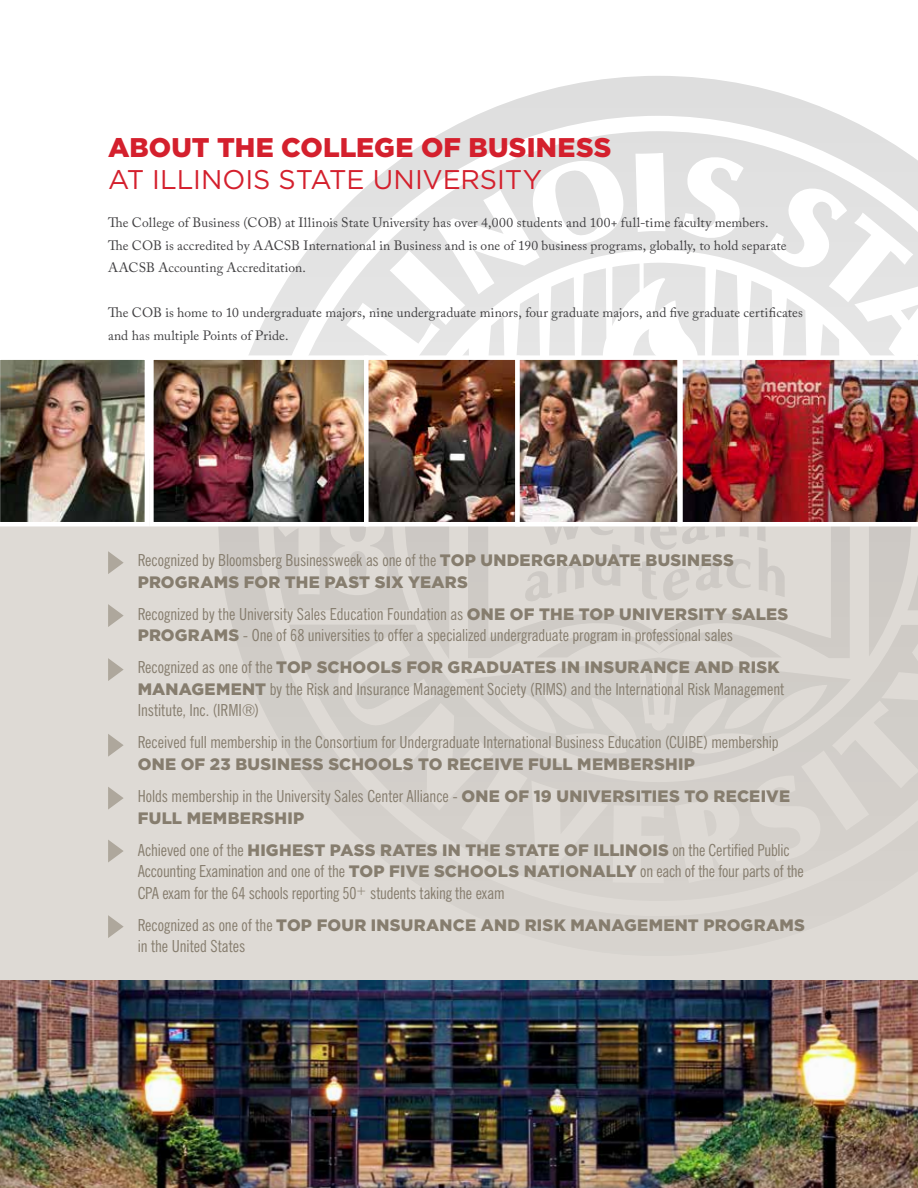
<style>
.page{position:relative;width:918px;height:1188px;background:#fff}
.page>*{position:absolute;margin:0;border:0;box-sizing:border-box;transform-origin:0 0}
.t1{font:900 27px "Gotham";letter-spacing:.005em;color:#d4202d}
.t2{font:27px "Gotham";letter-spacing:-.005em;color:#d4202d}
.t3{font:condensed 16.65px/21.6px "News Gothic BT";letter-spacing:-.005em;color:#867d6e}
.t4{font:900 16.65px "Gotham";letter-spacing:.015em;color:#867d6e}
.t5{font:13.5px/22.5px "Adobe Caslon Pro";letter-spacing:.005em;color:#414042}
.s1{font-family:"Gotham";font-weight:900;font-stretch:normal}
.s2{font-family:"News Gothic BT";font-weight:400;font-stretch:condensed}
</style>
<div class="page">
<div style="left:0;top:459px;width:918px;height:729px;background:#dedad5"></div>
<svg style="left:218px;top:76px;width:700px;height:740px"></svg>
<img style="left:0;top:359px;width:149px;height:167px">
<img style="left:154px;top:360px;width:523px;height:161px">
<div style="left:149px;top:355px;width:220px;height:171px;border:4px solid #fff"></div>
<img style="left:682px;top:355px;width:236px;height:171px">
<div style="left:364px;top:355px;width:156px;height:171px;border:4px solid #fff"></div>
<div style="left:515px;top:355px;width:167px;height:171px;border:4px solid #fff"></div>
<img style="left:0;top:981px;width:918px;height:207px">
<svg style="left:108px;top:551px;width:16px;height:23px"></svg>
<svg style="left:108px;top:604px;width:16px;height:23px"></svg>
<svg style="left:108px;top:734px;width:16px;height:23px"></svg>
<svg style="left:108px;top:787px;width:16px;height:23px"></svg>
<svg style="left:108px;top:840px;width:16px;height:22px"></svg>
<svg style="left:108px;top:915px;width:16px;height:23px"></svg>
<svg style="left:108px;top:658px;width:16px;height:23px"></svg>
<h1 class="t1" style="left:108px;top:128px;width:505px">ABOUT THE COLLEGE OF BUSINESS</h1>
<h1 class="t2" style="left:108px;top:162px;width:436px">AT ILLINOIS STATE UNIVERSITY</h1>
<p class="t5" style="left:108px;top:211px;width:680px">The College of Business (COB) at Illinois State University has over 4,000 students and 100+ full-time faculty members.<br>The COB is accredited by AACSB International in Business and is one of 190 business programs, globally, to hold separate<br>AACSB Accounting Accreditation.</p>
<p class="t5" style="left:108px;top:301px;width:697px">The COB is home to 10 undergraduate majors, nine undergraduate minors, four graduate majors, and five graduate certificates and has multiple Points of Pride.</p>
<p class="t3" style="left:138px;top:549px;width:598px">Recognized by Bloomsberg Businessweek as one of the <span class="s1">TOP UNDERGRADUATE BUSINESS</span></p>
<p class="t4" style="left:138px;top:570px;width:332px">PROGRAMS FOR THE PAST SIX YEARS</p>
<p class="t3" style="left:138px;top:603px;width:652px">Recognized by the University Sales Education Foundation as <span class="s1">ONE OF THE TOP UNIVERSITY SALES<br>PROGRAMS</span> - One of 68 universities to offer a specialized undergraduate program in professional sales</p>
<p class="t4" style="left:138px;top:656px;width:643px"><span class="s2">Recognized as one of the</span> TOP SCHOOLS FOR GRADUATES IN INSURANCE AND RISK</p>
<p class="t3" style="left:138px;top:678px;width:648px"><span class="s1">MANAGEMENT</span> by the Risk and Insurance Management Society (RIMS) and the International Risk Management<br>Institute, Inc. (IRMI®)</p>
<p class="t3" style="left:138px;top:732px;width:643px">Received full membership in the Consortium for Undergraduate International Business Education (CUIBE) membership</p>
<p class="t4" style="left:138px;top:753px;width:559px">ONE OF 23 BUSINESS SCHOOLS TO RECEIVE FULL MEMBERSHIP</p>
<p class="t3" style="left:138px;top:785px;width:654px">Holds membership in the University Sales Center Alliance - <span class="s1">ONE OF 19 UNIVERSITIES TO RECEIVE</span></p>
<p class="t4" style="left:138px;top:806px;width:168px">FULL MEMBERSHIP</p>
<p class="t3" style="left:138px;top:839px;width:668px">Achieved one of the <span class="s1">HIGHEST PASS RATES IN THE STATE OF ILLINOIS</span> on the Certified Public<br>Accounting Examination and one of the <span class="s1">TOP FIVE SCHOOLS NATIONALLY</span> on each of the four parts of the<br>CPA exam for the 64 schools reporting 50<sup>+</sup> students taking the exam</p>
<p class="t4" style="left:138px;top:913px;width:669px"><span class="s2">Recognized as one of the</span> TOP FOUR INSURANCE AND RISK MANAGEMENT PROGRAMS</p>
<p class="t3" style="left:138px;top:935px;width:109px">in the United States</p>
</div>
